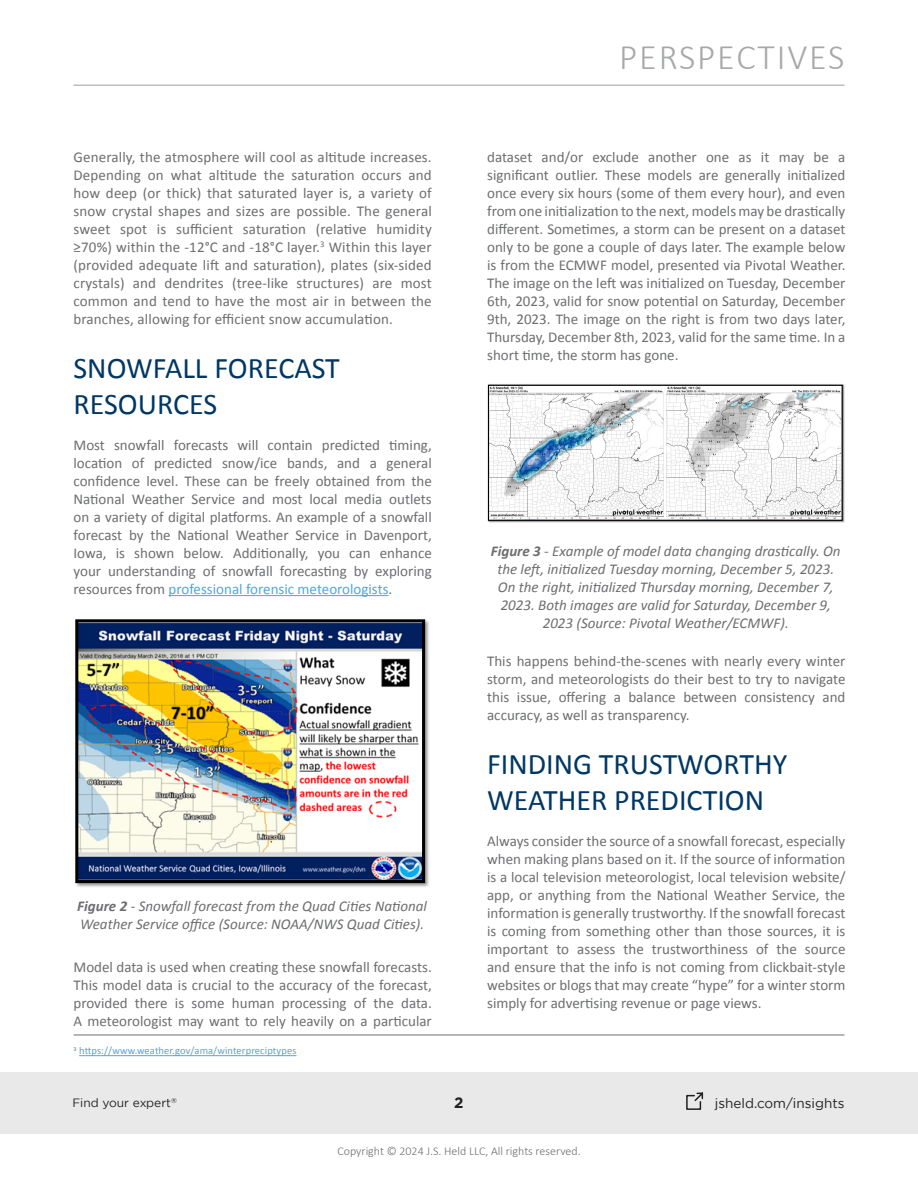
<style>
.page{position:relative;width:918px;height:1188px;background:#fff}
.page>*{position:absolute;margin:0;border:0;box-sizing:border-box;transform-origin:0 0}
.t1{font:300 36px "Calibri";letter-spacing:.05em;color:#a6a8aa}
.Main_Titles{font:30px/36px "Calibri";color:#003764}
.Text_Styles{font:15px/18px "Calibri";color:#6d6e70;text-align:justify}
.t2{font:italic 15px/18px "Calibri";color:#6d6e70}
.t3{font:700 15px "Gotham";color:#231f20}
.t4{font:13.5px "Gotham";color:#231f20}
.t5{font:300 12px "Calibri";color:#6d6e70}
.t6{font:12px "Gotham";color:#241f21}
.t7{font:10.5px "Calibri";letter-spacing:.01em;color:#4da8dd}
.t8{font:7.05px "Gotham";color:#241f21}
.s1{color:#4da8dd}
.s2{font-weight:700}
</style>
<div class="page">
<div style="left:0;top:1072px;width:918px;height:62px;background:#e9e9e9"></div>
<hr style="left:74px;top:85px;width:770px;height:1px;background:#a6a8ab">
<svg style="left:686px;top:1092px;width:18px;height:18px"></svg>
<hr style="left:169px;top:595px;width:220px;height:1px;background:#4da8dd">
<img style="left:75px;top:619px;width:354px;height:268px">
<hr style="left:74px;top:1035px;width:770px;height:1px;background:#6d6e70">
<hr style="left:79px;top:1055px;width:217px;height:1px;background:#4da8dd">
<img style="left:487px;top:384px;width:358px;height:139px">
<img style="left:490px;top:387px;width:351px;height:132px">
<div style="left:488px;top:385px;width:355px;height:136px;border:1px solid #000"></div>
<p class="Text_Styles" style="left:74px;top:147px;width:360px">Generally, the atmosphere will cool as altitude increases.<br>Depending on what altitude the saturation occurs and how deep (or thick) that saturated layer is, a variety of snow crystal shapes and sizes are possible. The general sweet spot is sufficient saturation (relative humidity ≥70%) within the -12°C and -18°C layer.<sup>3</sup> Within this layer (provided adequate lift and saturation), plates (six-sided crystals) and dendrites (tree-like structures) are most common and tend to have the most air in between the branches, allowing for efficient snow accumulation.</p>
<p class="Main_Titles" style="left:74px;top:349px;width:268px">SNOWFALL FORECAST<br>RESOURCES</p>
<p class="Text_Styles" style="left:74px;top:435px;width:360px">Most snowfall forecasts will contain predicted timing, location of predicted snow/ice bands, and a general confidence level. These can be freely obtained from the National Weather Service and most local media outlets on a variety of digital platforms. An example of a snowfall forecast by the National Weather Service in Davenport, Iowa, is shown below. Additionally, you can enhance your understanding of snowfall forecasting by exploring resources from <span class="s1">professional forensic meteorologists</span>.</p>
<p class="t2" style="left:77px;top:897px;width:351px"><span class="s2">Figure 2</span> - Snowfall forecast from the Quad Cities National<br>Weather Service office (Source: NOAA/NWS Quad Cities).</p>
<p class="Text_Styles" style="left:74px;top:957px;width:360px">Model data is used when creating these snowfall forecasts.<br>This model data is crucial to the accuracy of the forecast, provided there is some human processing of the data.<br>A meteorologist may want to rely heavily on a particular</p>
<p class="t7" style="left:74px;top:1044px;width:224px"><sup>3</sup> https://www.weather.gov/ama/winterpreciptypes</p>
<h1 class="t1" style="left:619px;top:35px;width:227px">PERSPECTIVES</h1>
<p class="Text_Styles" style="left:487px;top:147px;width:360px">dataset and/or exclude another one as it may be a significant outlier. These models are generally initialized once every six hours (some of them every hour), and even from one initialization to the next, models may be drastically different. Sometimes, a storm can be present on a dataset only to be gone a couple of days later. The example below is from the ECMWF model, presented via Pivotal Weather.<br>The image on the left was initialized on Tuesday, December 6th, 2023, valid for snow potential on Saturday, December 9th, 2023. The image on the right is from two days later, Thursday, December 8th, 2023, valid for the same time. In a short time, the storm has gone.</p>
<p class="t2" style="left:491px;top:542px;width:351px;text-align:center"><span class="s2">Figure 3</span> - Example of model data changing drastically. On the left, initialized Tuesday morning, December 5, 2023.<br>On the right, initialized Thursday morning, December 7, 2023. Both images are valid for Saturday, December 9, 2023 (Source: Pivotal Weather/ECMWF).</p>
<p class="Text_Styles" style="left:487px;top:651px;width:360px">This happens behind-the-scenes with nearly every winter storm, and meteorologists do their best to try to navigate this issue, offering a balance between consistency and accuracy, as well as transparency.</p>
<p class="Main_Titles" style="left:487px;top:745px;width:302px">FINDING TRUSTWORTHY<br>WEATHER PREDICTION</p>
<p class="Text_Styles" style="left:487px;top:831px;width:360px">Always consider the source of a snowfall forecast, especially when making plans based on it. If the source of information is a local television meteorologist, local television website/ app, or anything from the National Weather Service, the information is generally trustworthy. If the snowfall forecast is coming from something other than those sources, it is important to assess the trustworthiness of the source and ensure that the info is not coming from clickbait-style websites or blogs that may create “hype” for a winter storm simply for advertising revenue or page views.</p>
<p class="t6" style="left:72px;top:1096px;width:100px">Find your expert</p>
<p class="t3" style="left:454px;top:1093px;width:11px">2</p>
<p class="t4" style="left:715px;top:1095px;width:131px">jsheld.com/insights</p>
<p class="t8" style="left:171px;top:1096px;width:7px">®</p>
<p class="t5" style="left:337px;top:1144px;width:245px">Copyright © 2024 J.S. Held LLC, All rights reserved.</p>
</div>
